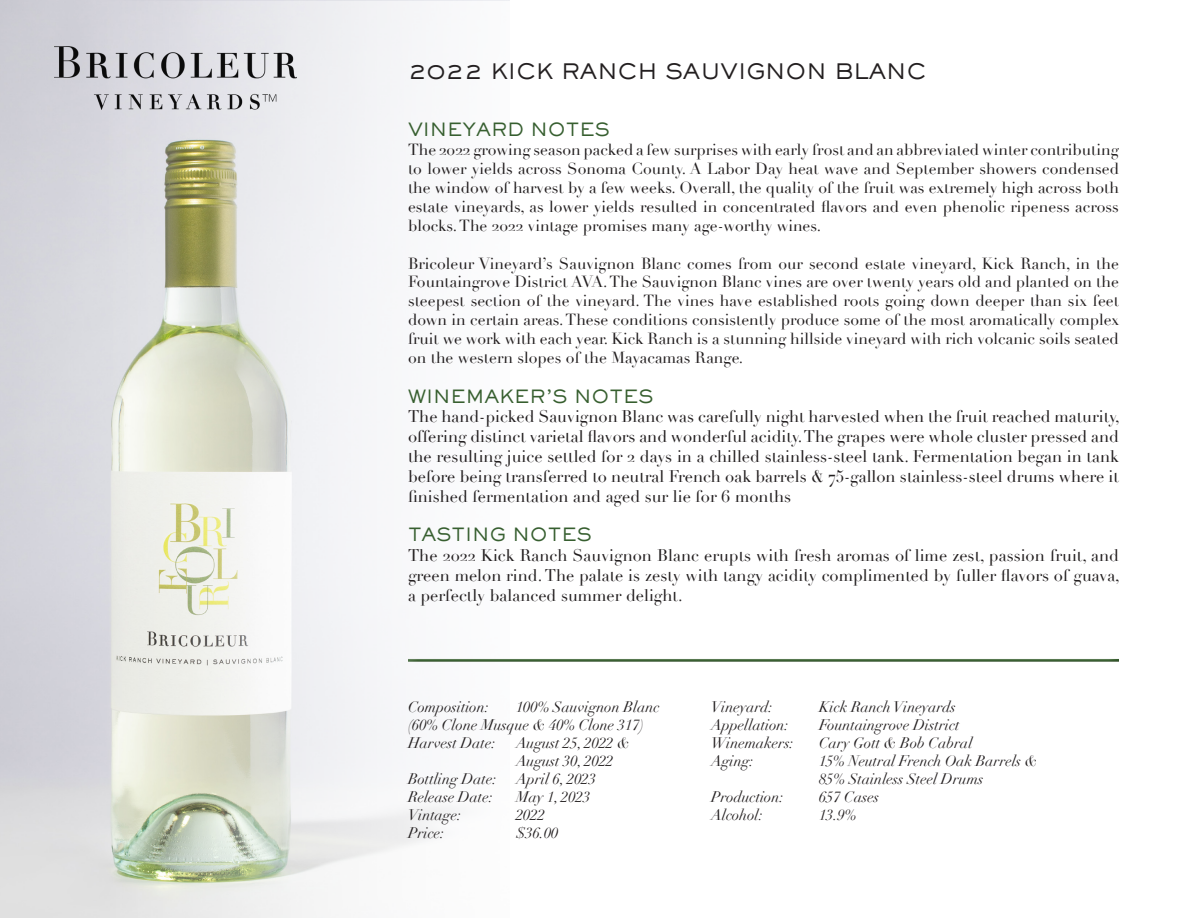
<style>
.page{position:relative;width:1188px;height:918px;background:#fff}
.page>*{position:absolute;margin:0;border:0;box-sizing:border-box;transform-origin:0 0}
.t1{font:500 21px "Sackers Gothic Std";color:#231f20}
.t2{font:500 18px "Sackers Gothic Std";color:#375f30}
.t3{font:500 18px "Sackers Gothic Std";color:#375f2f}
.t4{font:16.5px/19.8px "Didot";color:#231f20;text-align:justify}
.t5{font:15.75px/18.9px "Didot";color:#231f20;text-align:justify}
.t6{font:italic 15px/18px "Didot";color:#231f20}
</style>
<div class="page">
<img style="left:92px;top:2px;width:417px;height:916px">
<img style="left:54px;top:46px;width:243px;height:63px">
<div style="left:407px;top:657px;width:713px;height:6px;background:#231f20;opacity:.75"></div>
<p class="t1" style="left:408px;top:57px;width:520px">2022 KICK RANCH SAUVIGNON BLANC</p>
<p class="t2" style="left:408px;top:118px;width:203px">VINEYARD NOTES</p>
<p class="t5" style="left:408px;top:141px;width:713px">The 2022 growing season packed a few surprises with early frost and an abbreviated winter contributing to lower yields across Sonoma County. A Labor Day heat wave and September showers condensed the window of harvest by a few weeks. Overall, the quality of the fruit was extremely high across both estate vineyards, as lower yields resulted in concentrated flavors and even phenolic ripeness across blocks. The 2022 vintage promises many age-worthy wines.</p>
<p class="t5" style="left:408px;top:254px;width:713px">Bricoleur Vineyard’s Sauvignon Blanc comes from our second estate vineyard, Kick Ranch, in the Fountaingrove District AVA. The Sauvignon Blanc vines are over twenty years old and planted on the steepest section of the vineyard. The vines have established roots going down deeper than six feet down in certain areas. These conditions consistently produce some of the most aromatically complex fruit we work with each year. Kick Ranch is a stunning hillside vineyard with rich volcanic soils seated on the western slopes of the Mayacamas Range.</p>
<p class="t3" style="left:408px;top:384px;width:247px">WINEMAKER’S NOTES</p>
<p class="t4" style="left:408px;top:407px;width:713px">The hand-picked Sauvignon Blanc was carefully night harvested when the fruit reached maturity, offering distinct varietal flavors and wonderful acidity. The grapes were whole cluster pressed and the resulting juice settled for 2 days in a chilled stainless-steel tank. Fermentation began in tank before being transferred to neutral French oak barrels &amp; 75-gallon stainless-steel drums where it finished fermentation and aged sur lie for 6 months</p>
<p class="t2" style="left:408px;top:523px;width:185px">TASTING NOTES</p>
<p class="t4" style="left:408px;top:546px;width:713px">The 2022 Kick Ranch Sauvignon Blanc erupts with fresh aromas of lime zest, passion fruit, and green melon rind. The palate is zesty with tangy acidity complimented by fuller flavors of guava, a perfectly balanced summer delight.</p>
<p class="t6" style="left:408px;top:698px;width:253px;text-indent:108px">100% Sauvignon Blanc (60% Clone Musque &amp; 40% Clone 317)</p>
<p class="t6" style="left:408px;top:734px;width:89px">Harvest Date:</p>
<p class="t6" style="left:516px;top:734px;width:115px">August 25, 2022 &amp;</p>
<p class="t6" style="left:516px;top:752px;width:99px">August 30, 2022</p>
<p class="t6" style="left:408px;top:770px;width:90px">Bottling Date:</p>
<p class="t6" style="left:516px;top:770px;width:82px">April 6, 2023</p>
<p class="t6" style="left:408px;top:788px;width:86px">Release Date:</p>
<p class="t6" style="left:516px;top:788px;width:76px">May 1, 2023</p>
<p class="t6" style="left:408px;top:806px;width:55px">Vintage:</p>
<p class="t6" style="left:516px;top:806px;width:30px">2022</p>
<p class="t6" style="left:408px;top:824px;width:38px">Price:</p>
<p class="t6" style="left:516px;top:824px;width:44px">$36.00</p>
<p class="t6" style="left:408px;top:698px;width:83px">Composition:</p>
<p class="t6" style="left:711px;top:698px;width:63px">Vineyard:</p>
<p class="t6" style="left:819px;top:698px;width:138px">Kick Ranch Vineyards</p>
<p class="t6" style="left:711px;top:716px;width:79px">Appellation:</p>
<p class="t6" style="left:819px;top:716px;width:142px">Fountaingrove District</p>
<p class="t6" style="left:711px;top:734px;width:84px">Winemakers:</p>
<p class="t6" style="left:819px;top:734px;width:155px">Cary Gott &amp; Bob Cabral</p>
<p class="t6" style="left:711px;top:752px;width:44px">Aging:</p>
<p class="t6" style="left:819px;top:752px;width:220px">15% Neutral French Oak Barrels &amp;<br>85% Stainless Steel Drums</p>
<p class="t6" style="left:711px;top:788px;width:74px">Production:</p>
<p class="t6" style="left:819px;top:788px;width:62px">657 Cases</p>
<p class="t6" style="left:711px;top:806px;width:53px">Alcohol:</p>
<p class="t6" style="left:819px;top:806px;width:39px">13.9%</p>
</div>
